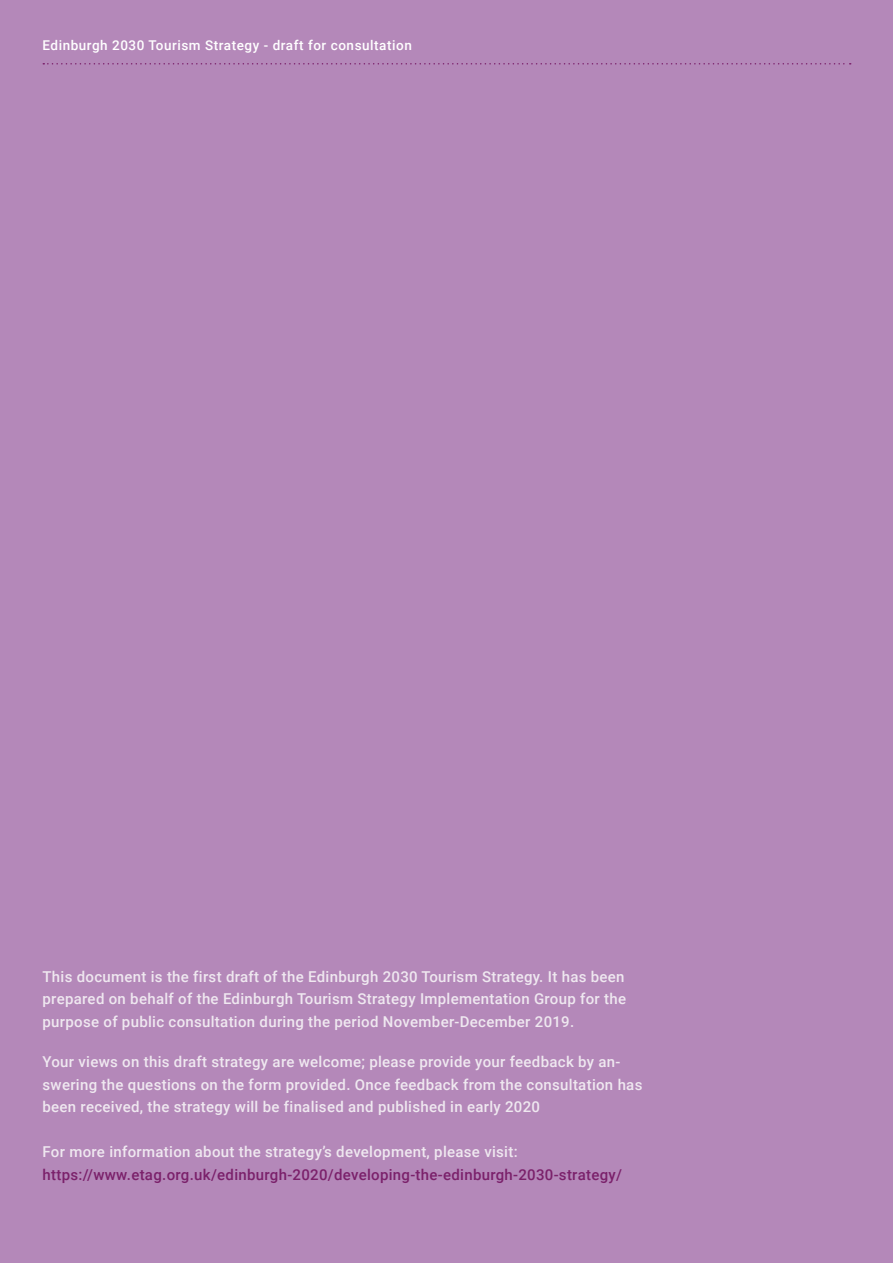
<style>
.page{position:relative;width:893px;height:1263px;background:#fff}
.page>*{position:absolute;margin:0;border:0;box-sizing:border-box;transform-origin:0 0}
.t1{font:500 15px/22.5px "Roboto";letter-spacing:.02em;color:#efe8f0;text-align:justify}
.t2{font:500 15px "Roboto";letter-spacing:.02em;color:#7b216b}
.t3{font:500 13.5px "Roboto";letter-spacing:.04em;color:#fff}
</style>
<div class="page">
<div style="left:0;top:0;width:892px;height:1263px;background:#b488b9"></div>
<svg style="left:43px;top:63px;width:808px;height:2px"></svg>
<p class="t3" style="left:43px;top:36px;width:371px">Edinburgh 2030 Tourism Strategy - draft for consultation</p>
<p class="t1" style="left:43px;top:965px;width:585px">This document is the first draft of the Edinburgh 2030 Tourism Strategy. It has been prepared on behalf of the Edinburgh Tourism Strategy Implementation Group for the purpose of public consultation during the period November-December 2019.</p>
<p class="t1" style="left:43px;top:1050px;width:601px;text-align:left">Your views on this draft strategy are welcome; please provide your feedback by an&shy;swering the questions on the form provided. Once feedback from the consultation has been received, the strategy will be finalised and published in early 2020</p>
<p class="t1" style="left:43px;top:1140px;width:477px">For more information about the strategy’s development, please visit:</p>
<p class="t2" style="left:43px;top:1164px;width:581px">https://www.etag.org.uk/edinburgh-2020/developing-the-edinburgh-2030-strategy/</p>
</div>
